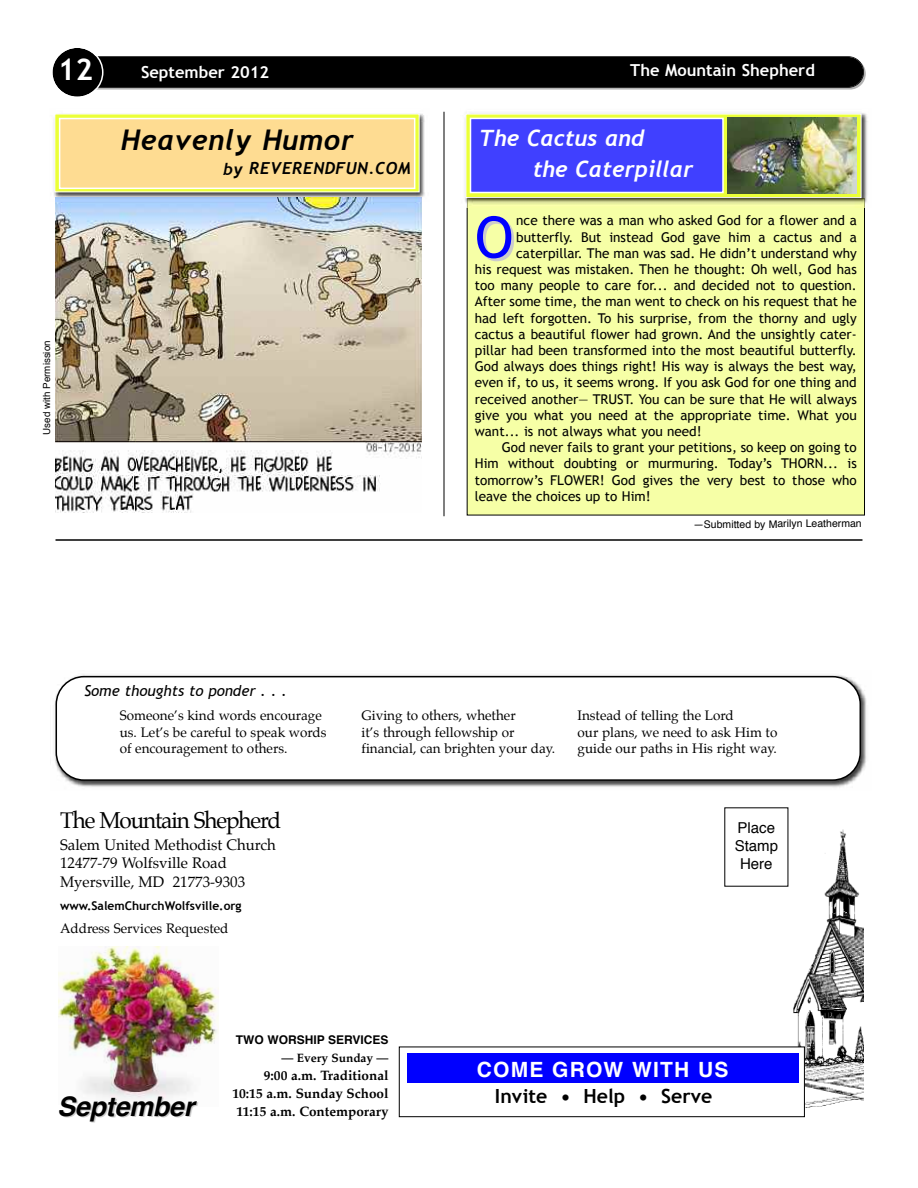
<style>
.page{position:relative;width:918px;height:1188px;background:#fff}
.page>*{position:absolute;margin:0;border:0;box-sizing:border-box;transform-origin:0 0}
.t1{font:57.45px "Trebuchet MS";color:#00f}
.t2{font:700 30px "Trebuchet MS";color:#fff}
.t3{font:italic 700 28.5px "Trebuchet";letter-spacing:.03em;color:#000}
.t4{font:italic 700 27px "Helvetica";letter-spacing:-.01em;color:#000}
.t5{font:italic 700 22.5px/31.5px "Trebuchet";color:#fff}
.t6{font:22.5px "Palatino";letter-spacing:-.05em;color:#000}
.t7{font:700 21px "Helvetica";letter-spacing:.055em;color:#fff}
.t8{font:700 19.5px "Trebuchet MS";color:#000}
.t9{font:700 16.5px "Trebuchet MS";color:#fff}
.t10{font:italic 700 16.5px "Trebuchet";letter-spacing:.03em;color:#000}
.t11{font:15px/18.3px "Palatino";color:#000}
.t12{font:italic 15px "Trebuchet MS";color:#000}
.t13{font:15px/18px "Helvetica";color:#000;text-align:center}
.t14{font:13.5px "Trebuchet MS";color:#000}
.t15{font:13.5px "Palatino";color:#000}
.t16{font:700 13.5px/18px "Palatino";color:#000;text-align:right}
.t17{font:700 12px "Trebuchet MS";color:#000}
.t18{font:700 12px "Helvetica";color:#000}
.t19{font:700 12px "Palatino";color:#000}
.t20{font:10.5px "Helvetica";letter-spacing:-.005em;color:#000}
.t21{font:9.75px "Helvetica";color:#000}
</style>
<div class="page">
<div style="left:76px;top:58px;width:790px;height:32px;background:#b3b3b3;border-radius:16px"></div>
<div style="left:75px;top:57px;width:788px;height:30px;background:#000;border-radius:15px"></div>
<div style="left:74px;top:56px;width:790px;height:32px;border:2px solid #000;border-radius:16px"></div>
<svg style="left:52px;top:48px;width:52px;height:49px"></svg>
<hr style="left:56px;top:539px;width:806px;height:2px;background:#000">
<img style="left:55px;top:674px;width:812px;height:114px">
<svg style="left:56px;top:676px;width:805px;height:105px"></svg>
<hr style="left:444px;top:112px;width:1px;height:404px;background:#000">
<img style="left:58px;top:946px;width:160px;height:153px">
<img style="left:792px;top:829px;width:71px;height:279px">
<div style="left:399px;top:1047px;width:405px;height:70px;background:#fff"></div>
<div style="left:399px;top:1047px;width:406px;height:70px;border:1px solid #000"></div>
<div style="left:407px;top:1053px;width:392px;height:30px;background:#00f"></div>
<div style="left:467px;top:199px;width:398px;height:316px;background:#f6ffa6"></div>
<img style="left:465px;top:113px;width:403px;height:95px">
<img style="left:467px;top:198px;width:398px;height:1px">
<img style="left:467px;top:199px;width:398px;height:9px">
<svg style="left:467px;top:116px;width:392px;height:80px;background:#d8eb49"></svg>
<div style="left:465px;top:114px;width:396px;height:84px;border:1px solid #fff"></div>
<div style="left:471px;top:119px;width:251px;height:73px;background:#4040ff"></div>
<div style="left:470px;top:118px;width:254px;height:75px;border:2px solid #fff"></div>
<img style="left:728px;top:118px;width:128px;height:75px">
<img style="left:55px;top:202px;width:367px;height:311px">
<img style="left:54px;top:114px;width:371px;height:84px">
<img style="left:55px;top:198px;width:367px;height:4px">
<svg style="left:57px;top:116px;width:360px;height:74px"></svg>
<div style="left:60px;top:119px;width:354px;height:69px;background:#fedc92"></div>
<div style="left:59px;top:118px;width:356px;height:71px;border:2px solid #fff"></div>
<h2 class="t2" style="left:58px;top:52px;width:37px">12</h2>
<p class="t9" style="left:141px;top:62px;width:130px">September 2012</p>
<p class="t9" style="left:630px;top:61px;width:186px">The Mountain Shepherd</p>
<p class="t21" style="left:43px;top:435px;width:96px;rotate:-90deg">Used with Permission</p>
<h3 class="t3" style="left:121px;top:124px;width:234px">Heavenly Humor</h3>
<p class="t10" style="left:223px;top:159px;width:189px">by REVERENDFUN.COM</p>
<h3 class="t5" style="left:533px;top:122px;width:162px;text-indent:-54px">The Cactus and<br>the Caterpillar</h3>
<h1 class="t1" style="left:475px;top:204px;width:40px">O</h1>
<p class="t14" style="left:516px;top:213px;width:342px">nce there was a man who asked God for a flower and a</p>
<p class="t14" style="left:516px;top:229px;width:342px">butterfly. But instead God gave him a cactus and a</p>
<p class="t14" style="left:516px;top:245px;width:342px">caterpillar. The man was sad. He didn’t understand why</p>
<p class="t14" style="left:475px;top:261px;width:383px">his request was mistaken. Then he thought: Oh well, God has</p>
<p class="t14" style="left:475px;top:277px;width:383px">too many people to care for... and decided not to question.</p>
<p class="t14" style="left:475px;top:294px;width:383px">After some time, the man went to check on his request that he</p>
<p class="t14" style="left:475px;top:310px;width:383px">had left forgotten. To his surprise, from the thorny and ugly</p>
<p class="t14" style="left:475px;top:326px;width:383px">cactus a beautiful flower had grown. And the unsightly cater-</p>
<p class="t14" style="left:475px;top:342px;width:383px">pillar had been transformed into the most beautiful butterfly.</p>
<p class="t14" style="left:475px;top:358px;width:383px">God always does things right! His way is always the best way,</p>
<p class="t14" style="left:475px;top:375px;width:383px">even if, to us, it seems wrong. If you ask God for one thing and</p>
<p class="t14" style="left:475px;top:391px;width:383px">received another— TRUST. You can be sure that He will always</p>
<p class="t14" style="left:475px;top:407px;width:383px">give you what you need at the appropriate time. What you</p>
<p class="t14" style="left:475px;top:423px;width:228px">want... is not always what you need!</p>
<p class="t14" style="left:502px;top:439px;width:356px">God never fails to grant your petitions, so keep on going to</p>
<p class="t14" style="left:475px;top:456px;width:383px">Him without doubting or murmuring. Today’s THORN... is</p>
<p class="t14" style="left:475px;top:472px;width:383px">tomorrow’s FLOWER! God gives the very best to those who</p>
<p class="t14" style="left:475px;top:488px;width:177px">leave the choices up to Him!</p>
<p class="t20" style="left:693px;top:519px;width:170px">—Submitted by Marilyn Leatherman</p>
<p class="t12" style="left:84px;top:682px;width:205px">Some thoughts to ponder . . .</p>
<p class="t15" style="left:120px;top:709px;width:204px">Someone’s kind words encourage</p>
<p class="t15" style="left:362px;top:709px;width:156px">Giving to others, whether</p>
<p class="t15" style="left:578px;top:709px;width:158px">Instead of telling the Lord</p>
<p class="t15" style="left:120px;top:725px;width:208px">us. Let’s be careful to speak words</p>
<p class="t15" style="left:362px;top:725px;width:154px">it’s through fellowship or</p>
<p class="t15" style="left:578px;top:725px;width:201px">our plans, we need to ask Him to</p>
<p class="t15" style="left:120px;top:742px;width:169px">of encouragement to others.</p>
<p class="t15" style="left:362px;top:742px;width:195px">financial, can brighten your day.</p>
<p class="t15" style="left:578px;top:742px;width:201px">guide our paths in His right way.</p>
<h3 class="t6" style="left:60px;top:810px;width:223px">The Mountain Shepherd</h3>
<p class="t11" style="left:60px;top:837px;width:217px">Salem United Methodist Church<br>12477-79 Wolfsville Road<br>Myersville, MD 21773-9303</p>
<p class="t17" style="left:60px;top:899px;width:183px">www.SalemChurchWolfsville.org</p>
<p class="t15" style="left:60px;top:922px;width:170px">Address Services Requested</p>
<h3 class="t4" style="left:57px;top:1095px;width:139px">September</h3>
<p class="t18" style="left:236px;top:1035px;width:154px">TWO WORSHIP SERVICES</p>
<p class="t19" style="left:281px;top:1053px;width:109px">— Every Sunday —</p>
<p class="t16" style="left:232px;top:1068px;width:158px">9:00 a.m. Traditional<br>10:15 a.m. Sunday School<br>11:15 a.m. Contemporary</p>
<p class="t13" style="left:735px;top:820px;width:45px">Place<br>Stamp<br>Here</p>
<h3 class="t7" style="left:477px;top:1060px;width:253px">COmE GROW WITH US</h3>
<h3 class="t8" style="left:495px;top:1085px;width:219px">Invite • Help • Serve</h3>
</div>
